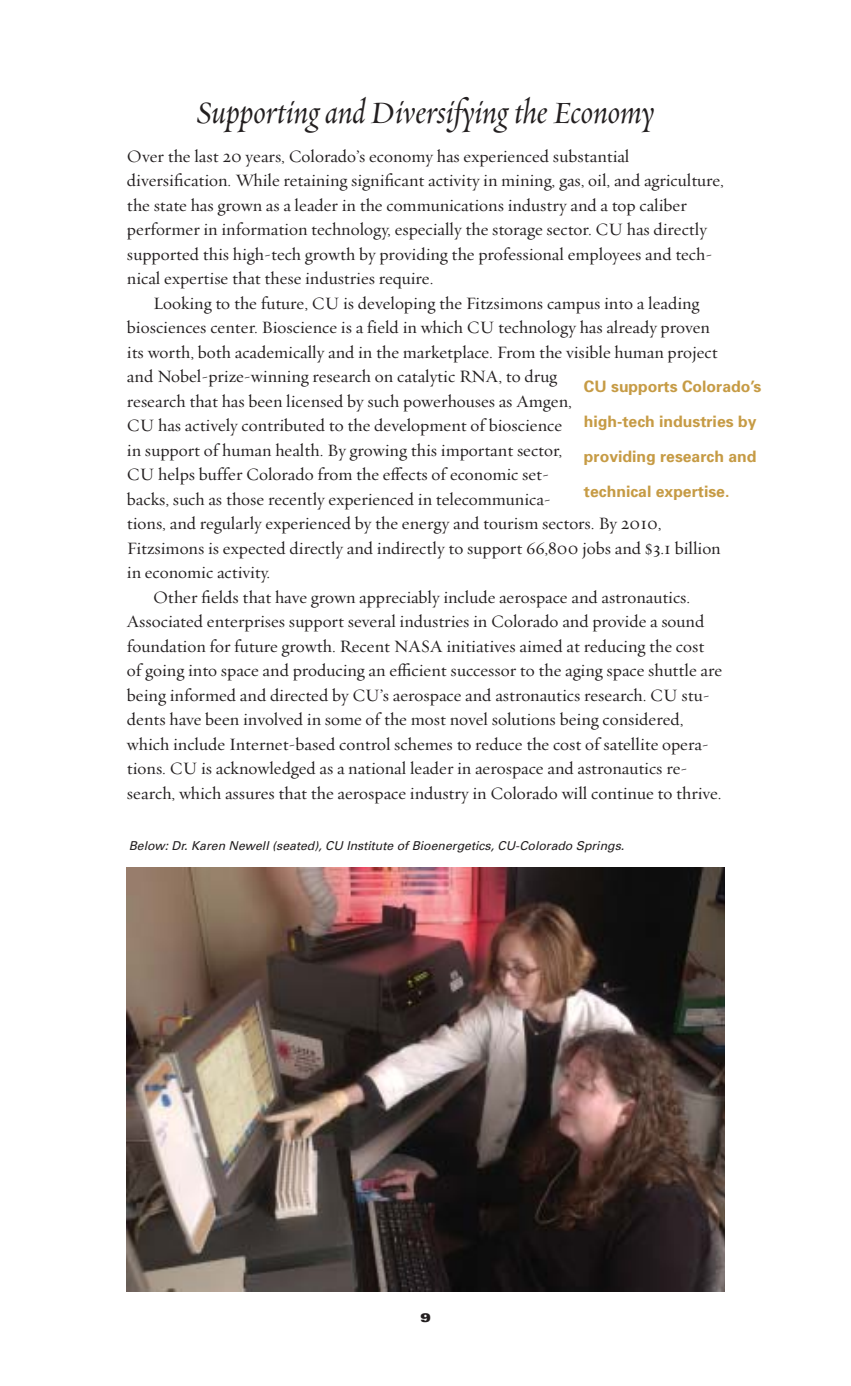
<style>
.page{position:relative;width:851px;height:1386px;background:#fff}
.page>*{position:absolute;margin:0;border:0;box-sizing:border-box;transform-origin:0 0}
.t1{font:35px "Requiem Display HTF Italic";color:#231f20}
.t2{font:17.5px/24.5px "Requiem Text HTF Roman";color:#231f20}
.t3{font:700 15.75px "Univers";color:#c69b45}
.t4{font:italic 12.25px "Univers";color:#231f20}
.t5{font:900 expanded 12.25px "Univers";color:#231f20}
</style>
<div class="page">
<img style="left:126px;top:868px;width:598px;height:424px">
<h1 class="t1" style="left:197px;top:97px;width:459px">Supporting and Diversifying the Economy</h1>
<p class="t2" style="left:127px;top:146px;width:598px">Over the last 20 years, Colorado’s economy has experienced substantial diversification. While retaining significant activity in mining, gas, oil, and agriculture, the state has grown as a leader in the communications industry and a top caliber performer in information technology, especially the storage sector. CU has directly supported this high-tech growth by providing the professional employees and tech&shy;nical expertise that these industries require.</p>
<p class="t2" style="left:153px;top:293px;width:547px">Looking to the future, CU is developing the Fitzsimons campus into a leading</p>
<p class="t2" style="left:127px;top:318px;width:584px">biosciences center. Bioscience is a field in which CU technology has already proven</p>
<p class="t2" style="left:127px;top:342px;width:592px">its worth, both academically and in the marketplace. From the visible human project</p>
<p class="t2" style="left:127px;top:367px;width:432px">and Nobel-prize-winning research on catalytic RNA, to drug</p>
<p class="t2" style="left:127px;top:391px;width:446px">research that has been licensed by such powerhouses as Amgen,</p>
<p class="t2" style="left:127px;top:416px;width:436px">CU has actively contributed to the development of bioscience</p>
<p class="t2" style="left:127px;top:440px;width:437px">in support of human health. By growing this important sector,</p>
<p class="t2" style="left:127px;top:465px;width:423px">CU helps buffer Colorado from the eΩects of economic set-</p>
<p class="t2" style="left:127px;top:489px;width:425px">backs, such as those recently experienced in telecommunica-</p>
<p class="t2" style="left:127px;top:514px;width:536px">tions, and regularly experienced by the energy and tourism sectors. By 2010,</p>
<p class="t2" style="left:127px;top:538px;width:595px">Fitzsimons is expected directly and indirectly to support 66,800 jobs and $3.1 billion</p>
<p class="t2" style="left:127px;top:563px;width:145px">in economic activity.</p>
<p class="t2" style="left:153px;top:587px;width:538px">Other fields that have grown appreciably include aerospace and astronautics.</p>
<p class="t2" style="left:127px;top:612px;width:579px">Associated enterprises support several industries in Colorado and provide a sound</p>
<p class="t2" style="left:127px;top:636px;width:579px">foundation for future growth. Recent NASA initiatives aimed at reducing the cost</p>
<p class="t2" style="left:127px;top:661px;width:597px">of going into space and producing an e≈cient successor to the aging space shuttle are</p>
<p class="t2" style="left:127px;top:685px;width:584px">being informed and directed by CU’s aerospace and astronautics research. CU stu-</p>
<p class="t2" style="left:127px;top:710px;width:558px">dents have been involved in some of the most novel solutions being considered,</p>
<p class="t2" style="left:127px;top:734px;width:583px">which include Internet-based control schemes to reduce the cost of satellite opera-</p>
<p class="t2" style="left:127px;top:759px;width:562px">tions. CU is acknowledged as a national leader in aerospace and astronautics re-</p>
<p class="t2" style="left:127px;top:783px;width:596px">search, which assures that the aerospace industry in Colorado will continue to thrive.</p>
<p class="t3" style="left:584px;top:381px;width:179px">CU supports Colorado’s</p>
<p class="t3" style="left:584px;top:416px;width:174px">high-tech industries by</p>
<p class="t3" style="left:584px;top:451px;width:174px">providing research and</p>
<p class="t3" style="left:584px;top:486px;width:147px">technical expertise.</p>
<p class="t4" style="left:129px;top:842px;width:497px">Below: Dr. Karen Newell (seated), CU Institute of Bioenergetics, CU-Colorado Springs.</p>
<p class="t5" style="left:420px;top:1313px;width:12px">9</p>
</div>
